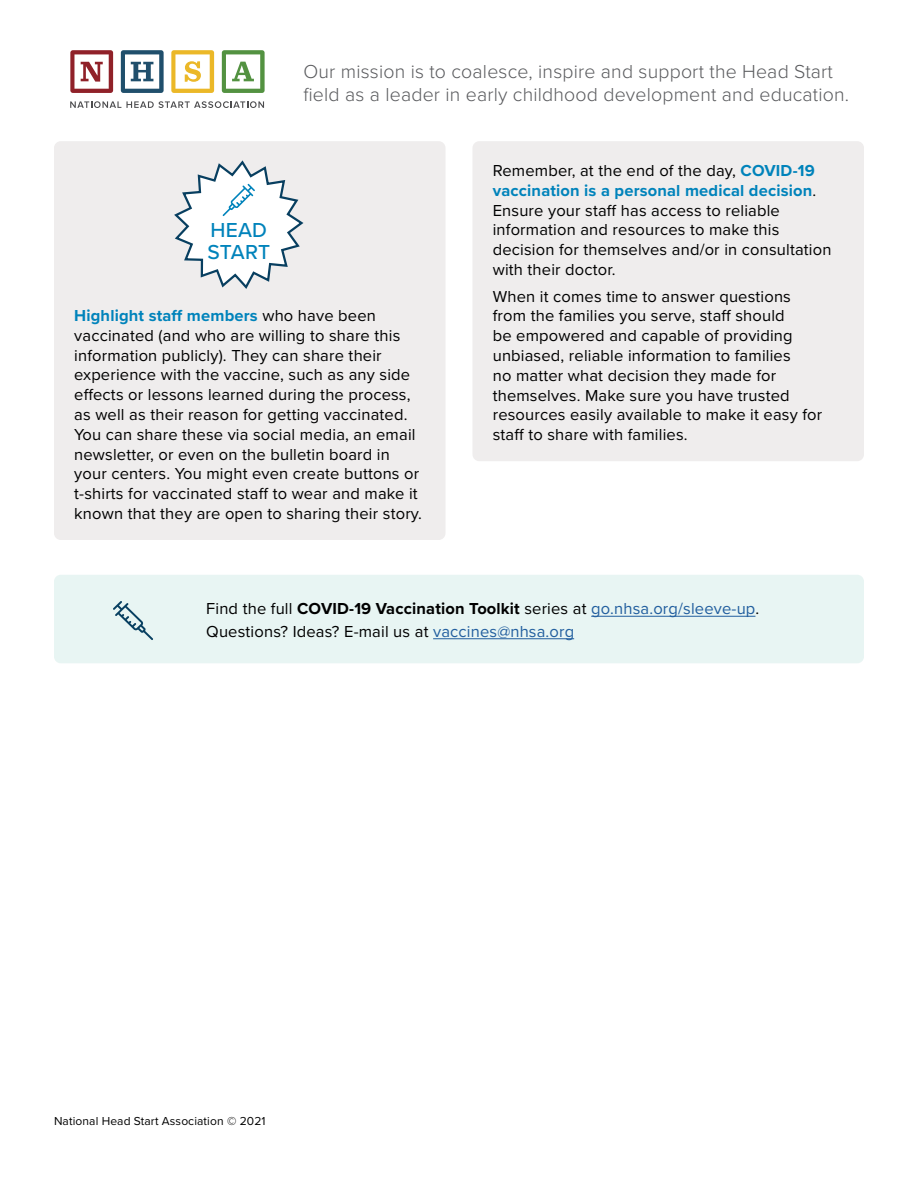
<style>
.page{position:relative;width:918px;height:1188px;background:#fff}
.page>*{position:absolute;margin:0;border:0;box-sizing:border-box;transform-origin:0 0}
.t1{font:500 21px/22.5px "Proxima Nova";letter-spacing:.01em;color:#0083bb}
.t2{font:300 19.5px/23.4px "Proxima Nova";letter-spacing:.01em;color:#595a5d}
.t3{font:16.5px/19.8px "Proxima Nova";letter-spacing:.01em;color:#000}
.t4{font:12px "Proxima Nova";letter-spacing:.01em;color:#000}
.s1{font-weight:700;color:#0083bb}
.s2{font-weight:700}
.s3{color:#215e9e}
</style>
<div class="page">
<div style="left:54px;top:141px;width:392px;height:399px;background:#efeded;border-radius:7px"></div>
<div style="left:472px;top:141px;width:392px;height:320px;background:#efeded;border-radius:7px"></div>
<svg style="left:174px;top:160px;width:130px;height:129px"></svg>
<div style="left:54px;top:575px;width:810px;height:88px;background:#e8f5f3;border-radius:7px"></div>
<hr style="left:591px;top:616px;width:164px;height:1px;background:#215e9e">
<hr style="left:433px;top:639px;width:141px;height:1px;background:#215e9e">
<svg style="left:113px;top:601px;width:40px;height:39px"></svg>
<svg style="left:70px;top:101px;width:194px;height:7px"></svg>
<svg style="left:70px;top:50px;width:43px;height:43px"></svg>
<svg style="left:121px;top:50px;width:43px;height:43px"></svg>
<svg style="left:171px;top:50px;width:43px;height:43px"></svg>
<svg style="left:222px;top:50px;width:43px;height:43px"></svg>
<p class="t2" style="left:303px;top:60px;width:547px">Our mission is to coalesce, inspire and support the Head Start field as a leader in early childhood development and education.</p>
<p class="t1" style="left:208px;top:218px;width:64px">HEAD<br>START</p>
<p class="t3" style="left:74px;top:306px;width:349px"><span class="s1">Highlight staff members</span> who have been vaccinated (and who are willing to share this information publicly). They can share their experience with the vaccine, such as any side effects or lessons learned during the process, as well as their reason for getting vaccinated.<br>You can share these via social media, an email newsletter, or even on the bulletin board in your centers. You might even create buttons or t-shirts for vaccinated staff to wear and make it known that they are open to sharing their story.</p>
<p class="t3" style="left:493px;top:161px;width:340px">Remember, at the end of the day, <span class="s1">COVID-19 vaccination is a personal medical decision</span>.<br>Ensure your staff has access to reliable information and resources to make this decision for themselves and/or in consultation with their doctor.</p>
<p class="t3" style="left:493px;top:286px;width:331px">When it comes time to answer questions from the families you serve, staff should<br>be empowered and capable of providing unbiased, reliable information to families<br>no matter what decision they made for themselves. Make sure you have trusted resources easily available to make it easy for staff to share with families.</p>
<p class="t3" style="left:206px;top:598px;width:554px;line-height:22.5px">Find the full <span class="s2">COVID-19 Vaccination Toolkit</span> series at <span class="s3">go.nhsa.org/sleeve-up</span>.<br>Questions? Ideas? E-mail us at <span class="s3">vaccines@nhsa.org</span></p>
<p class="t4" style="left:54px;top:1114px;width:213px">National Head Start Association © 2021</p>
</div>
